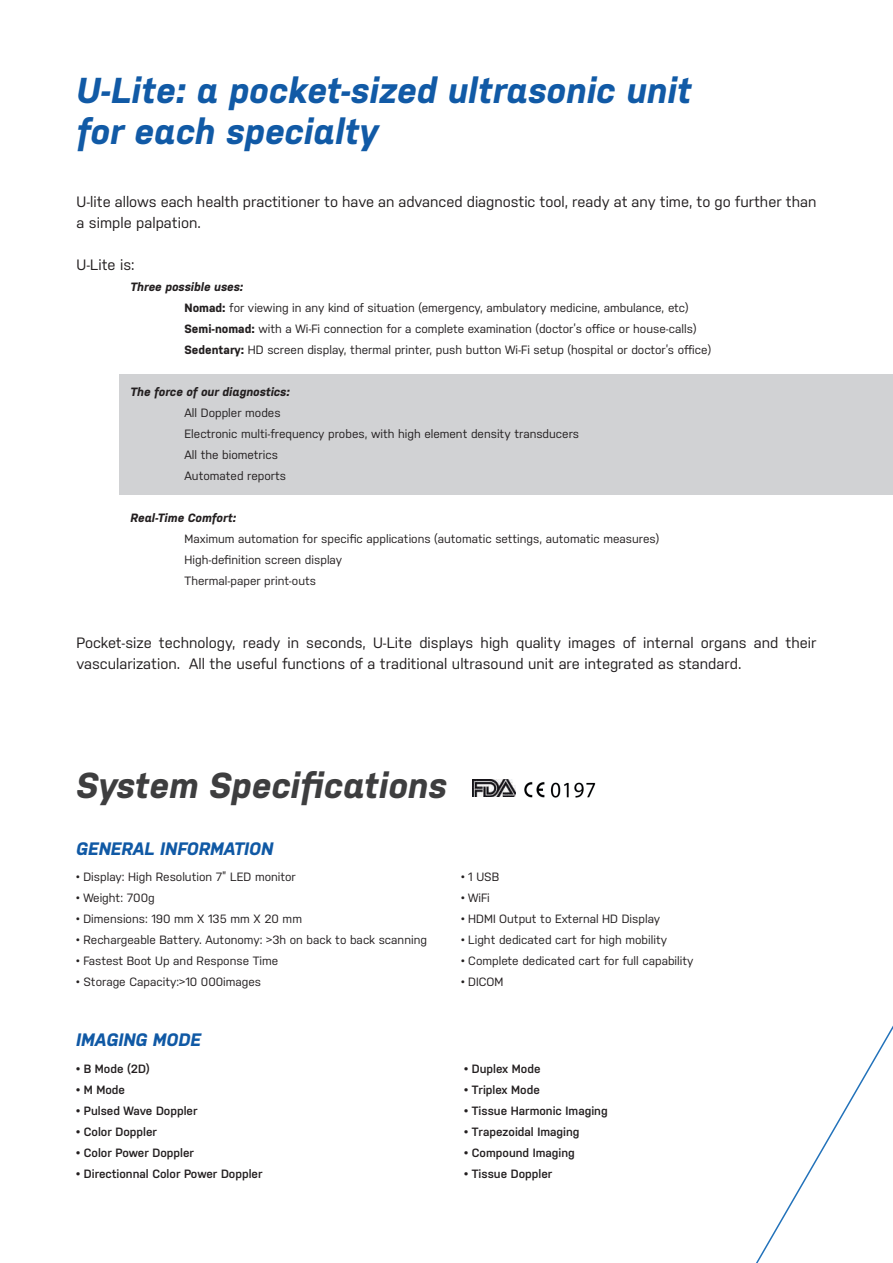
<style>
.page{position:relative;width:893px;height:1263px;background:#fff}
.page>*{position:absolute;margin:0;border:0;box-sizing:border-box;transform-origin:0 0}
.t1{font:italic 700 36px/40.5px "Nudista";color:#115aa6}
.t2{font:italic 700 36px "Nudista";color:#3e3e3f}
.t3{font:italic 700 18px "Nudista";color:#1059a5}
.t4{font:15px/21px "Nudista";color:#231f20}
.t5{font:12px/21px "Nudista";color:#231f20}
.t6{font:600 12px "Nudista";color:#231f20}
.t7{font:italic 700 12px "Nudista";color:#231f20}
.s1{font-weight:700;font-style:italic}
.s2{font-weight:700}
</style>
<div class="page">
<div style="left:119px;top:374px;width:774px;height:120px;background:#d1d2d4"></div>
<svg style="left:756px;top:1025px;width:137px;height:238px"></svg>
<img style="left:525px;top:782px;width:71px;height:16px">
<img style="left:472px;top:779px;width:43px;height:18px">
<h1 class="t1" style="left:77px;top:70px;width:617px">U-Lite: a pocket-sized ultrasonic unit for each specialty</h1>
<p class="t4" style="left:77px;top:191px;width:741px">U-lite allows each health practitioner to have an advanced diagnostic tool, ready at any time, to go further than a simple palpation.</p>
<p class="t4" style="left:77px;top:254px;width:60px">U-Lite is:</p>
<p class="t5" style="left:185px;top:276px;width:528px;text-indent:-54px"><span class="s1">Three possible uses:<br></span><span class="s2">Nomad:</span> for viewing in any kind of situation (emergency, ambulatory medicine, ambulance, etc)<br><span class="s2">Semi-nomad:</span> with a Wi-Fi connection for a complete examination (doctor’s office or house-calls)<br><span class="s2">Sedentary:</span> HD screen display, thermal printer, push button Wi-Fi setup (hospital or doctor’s office)</p>
<p class="t7" style="left:131px;top:385px;width:161px">The force of our diagnostics:</p>
<p class="t5" style="left:185px;top:402px;width:396px">All Doppler modes<br>Electronic multi-frequency probes, with high element density transducers All the biometrics<br>Automated reports</p>
<p class="t7" style="left:131px;top:511px;width:107px">Real-Time Comfort:</p>
<p class="t5" style="left:185px;top:528px;width:476px">Maximum automation for specific applications (automatic settings, automatic measures)<br>High-definition screen display<br>Thermal-paper print-outs</p>
<p class="t4" style="left:77px;top:632px;width:741px">Pocket-size technology, ready in seconds, U-Lite displays high quality images of internal organs and their vascularization. All the useful functions of a traditional ultrasound unit are integrated as standard.</p>
<h1 class="t2" style="left:76px;top:765px;width:372px">System Specifications</h1>
<h2 class="t3" style="left:76px;top:838px;width:199px">GENERAL INFORMATION</h2>
<p class="t5" style="left:76px;top:866px;width:221px">• Display: High Resolution 7” LED monitor</p>
<p class="t5" style="left:76px;top:887px;width:80px">• Weight: 700g</p>
<p class="t5" style="left:76px;top:908px;width:227px">• Dimensions: 190 mm X 135 mm X 20 mm</p>
<p class="t5" style="left:76px;top:929px;width:352px">• Rechargeable Battery. Autonomy: &gt;3h on back to back scanning</p>
<p class="t5" style="left:76px;top:950px;width:204px">• Fastest Boot Up and Response Time</p>
<p class="t5" style="left:76px;top:971px;width:187px">• Storage Capacity:&gt;10 000images</p>
<h2 class="t3" style="left:76px;top:1029px;width:126px">IMAGING MODE</h2>
<p class="t6" style="left:76px;top:1060px;width:75px">• B Mode (2D)</p>
<p class="t6" style="left:76px;top:1081px;width:50px">• M Mode</p>
<p class="t6" style="left:76px;top:1102px;width:123px">• Pulsed Wave Doppler</p>
<p class="t6" style="left:76px;top:1123px;width:82px">• Color Doppler</p>
<p class="t6" style="left:76px;top:1144px;width:119px">• Color Power Doppler</p>
<p class="t6" style="left:76px;top:1165px;width:188px">• Directionnal Color Power Doppler</p>
<p class="t5" style="left:461px;top:866px;width:40px">• 1 USB</p>
<p class="t5" style="left:461px;top:887px;width:30px">• WiFi</p>
<p class="t5" style="left:461px;top:908px;width:201px">• HDMI Output to External HD Display</p>
<p class="t5" style="left:461px;top:929px;width:208px">• Light dedicated cart for high mobility</p>
<p class="t5" style="left:461px;top:950px;width:234px">• Complete dedicated cart for full capability</p>
<p class="t5" style="left:461px;top:971px;width:44px">• DICOM</p>
<p class="t6" style="left:464px;top:1060px;width:78px">• Duplex Mode</p>
<p class="t6" style="left:464px;top:1081px;width:77px">• Triplex Mode</p>
<p class="t6" style="left:464px;top:1102px;width:145px">• Tissue Harmonic Imaging</p>
<p class="t6" style="left:464px;top:1123px;width:117px">• Trapezoidal Imaging</p>
<p class="t6" style="left:464px;top:1144px;width:112px">• Compound Imaging</p>
<p class="t6" style="left:464px;top:1165px;width:90px">• Tissue Doppler</p>
</div>
